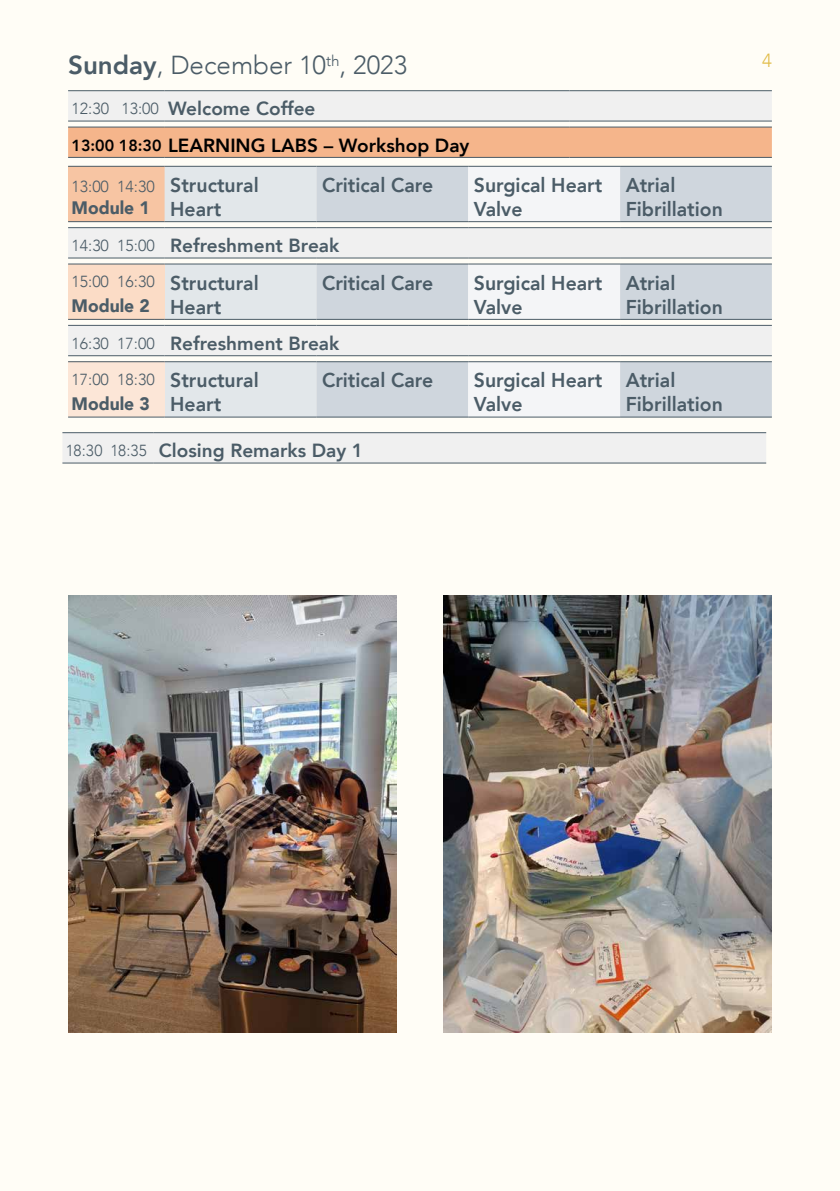
<style>
.page{position:relative;width:840px;height:1191px;background:#fff}
.page>*{position:absolute;margin:0;border:0;box-sizing:border-box;transform-origin:0 0}
.t1{font:300 26px "Avenir";color:#4b5c67}
.t2{font:800 20px/24px "Avenir";color:#4b5c67}
.t3{font:800 19px "Avenir";color:#4b5c67}
.t4{font:800 19px/36.4px "Avenir";color:#000}
.t5{font:300 19px "Avenir";color:#e1bc48}
.t6{font:900 18px "Avenir";color:#4b5c67}
.t7{font:300 16px "Avenir";color:#4b5c67}
.s1{font-weight:800}
.s2{font-weight:300;font-size:16px;color:#4b5c67}
.s3{color:#4b5c67}
.s4{font-size:16px}
.s5{font-weight:300;font-size:16px}
</style>
<div class="page">
<div style="left:0;top:0;width:839px;height:1191px;background:#fffdf6"></div>
<div style="left:68px;top:166px;width:96px;height:56px;background:#f7c5a3"></div>
<svg style="left:164px;top:167px;width:152px;height:250px;background:#e3e7e9"></svg>
<svg style="left:316px;top:167px;width:455px;height:250px;background:#d1d8de"></svg>
<svg style="left:468px;top:167px;width:151px;height:250px"></svg>
<svg style="left:68px;top:228px;width:703px;height:127px;fill:#f0f0f0"></svg>
<div style="left:68px;top:264px;width:96px;height:55px;background:#fbdcc6"></div>
<div style="left:68px;top:362px;width:96px;height:55px;background:#fce6d7"></div>
<hr style="left:68px;top:417px;width:96px;height:1px;background:#4b5c67">
<hr style="left:68px;top:221px;width:96px;height:1px;background:#4b5c67">
<hr style="left:164px;top:221px;width:152px;height:1px;background:#4b5c67">
<hr style="left:316px;top:221px;width:152px;height:1px;background:#4b5c67">
<hr style="left:468px;top:221px;width:151px;height:1px;background:#4b5c67">
<hr style="left:619px;top:221px;width:152px;height:1px;background:#4b5c67">
<hr style="left:68px;top:227px;width:96px;height:1px;background:#4b5c67">
<hr style="left:164px;top:227px;width:152px;height:1px;background:#4b5c67">
<hr style="left:316px;top:227px;width:152px;height:1px;background:#4b5c67">
<hr style="left:468px;top:227px;width:151px;height:1px;background:#4b5c67">
<hr style="left:619px;top:227px;width:152px;height:1px;background:#4b5c67">
<hr style="left:68px;top:258px;width:96px;height:1px;background:#4b5c67">
<hr style="left:164px;top:258px;width:152px;height:1px;background:#4b5c67">
<hr style="left:316px;top:258px;width:152px;height:1px;background:#4b5c67">
<hr style="left:468px;top:258px;width:151px;height:1px;background:#4b5c67">
<hr style="left:619px;top:258px;width:152px;height:1px;background:#4b5c67">
<hr style="left:68px;top:264px;width:96px;height:1px;background:#4b5c67">
<hr style="left:68px;top:319px;width:96px;height:1px;background:#4b5c67">
<hr style="left:164px;top:319px;width:152px;height:1px;background:#4b5c67">
<hr style="left:316px;top:319px;width:152px;height:1px;background:#4b5c67">
<hr style="left:468px;top:319px;width:151px;height:1px;background:#4b5c67">
<hr style="left:619px;top:319px;width:152px;height:1px;background:#4b5c67">
<hr style="left:68px;top:325px;width:96px;height:1px;background:#4b5c67">
<hr style="left:164px;top:325px;width:152px;height:1px;background:#4b5c67">
<hr style="left:316px;top:325px;width:152px;height:1px;background:#4b5c67">
<hr style="left:468px;top:325px;width:151px;height:1px;background:#4b5c67">
<hr style="left:619px;top:325px;width:152px;height:1px;background:#4b5c67">
<hr style="left:68px;top:355px;width:96px;height:1px;background:#4b5c67">
<hr style="left:164px;top:355px;width:152px;height:1px;background:#4b5c67">
<hr style="left:316px;top:355px;width:152px;height:1px;background:#4b5c67">
<hr style="left:468px;top:355px;width:151px;height:1px;background:#4b5c67">
<hr style="left:619px;top:355px;width:152px;height:1px;background:#4b5c67">
<hr style="left:164px;top:417px;width:152px;height:1px;background:#4b5c67">
<hr style="left:316px;top:417px;width:152px;height:1px;background:#4b5c67">
<hr style="left:468px;top:417px;width:151px;height:1px;background:#4b5c67">
<hr style="left:619px;top:417px;width:152px;height:1px;background:#4b5c67">
<hr style="left:68px;top:166px;width:96px;height:1px;background:#4b5c67">
<hr style="left:164px;top:166px;width:152px;height:1px;background:#4b5c67">
<hr style="left:164px;top:264px;width:152px;height:1px;background:#4b5c67">
<hr style="left:164px;top:361px;width:152px;height:1px;background:#4b5c67">
<hr style="left:68px;top:361px;width:96px;height:1px;background:#4b5c67">
<hr style="left:316px;top:166px;width:152px;height:1px;background:#4b5c67">
<hr style="left:468px;top:166px;width:151px;height:1px;background:#4b5c67">
<hr style="left:619px;top:166px;width:152px;height:1px;background:#4b5c67">
<hr style="left:316px;top:264px;width:152px;height:1px;background:#4b5c67">
<hr style="left:468px;top:264px;width:151px;height:1px;background:#4b5c67">
<hr style="left:619px;top:264px;width:152px;height:1px;background:#4b5c67">
<hr style="left:316px;top:361px;width:152px;height:1px;background:#4b5c67">
<hr style="left:468px;top:361px;width:151px;height:1px;background:#4b5c67">
<hr style="left:619px;top:361px;width:152px;height:1px;background:#4b5c67">
<div style="left:62px;top:433px;width:703px;height:30px;background:#f0f0f0"></div>
<hr style="left:153px;top:432px;width:612px;height:1px;background:#4b5c67">
<hr style="left:153px;top:463px;width:612px;height:1px;background:#4b5c67">
<hr style="left:62px;top:432px;width:91px;height:1px;background:#4b5c67">
<hr style="left:62px;top:463px;width:91px;height:1px;background:#4b5c67">
<div style="left:68px;top:91px;width:703px;height:30px;background:#f0f0f0"></div>
<div style="left:68px;top:128px;width:703px;height:29px;background:#f5b58b"></div>
<hr style="left:68px;top:90px;width:96px;height:1px;background:#4b5c67">
<hr style="left:164px;top:90px;width:203px;height:1px;background:#4b5c67">
<hr style="left:367px;top:90px;width:202px;height:1px;background:#4b5c67">
<hr style="left:569px;top:90px;width:202px;height:1px;background:#4b5c67">
<hr style="left:68px;top:121px;width:96px;height:1px;background:#4b5c67">
<hr style="left:164px;top:121px;width:203px;height:1px;background:#4b5c67">
<hr style="left:367px;top:121px;width:202px;height:1px;background:#4b5c67">
<hr style="left:569px;top:121px;width:202px;height:1px;background:#4b5c67">
<hr style="left:68px;top:127px;width:96px;height:1px;background:#4b5c67">
<hr style="left:164px;top:127px;width:203px;height:1px;background:#4b5c67">
<hr style="left:367px;top:127px;width:202px;height:1px;background:#4b5c67">
<hr style="left:569px;top:127px;width:202px;height:1px;background:#4b5c67">
<hr style="left:68px;top:157px;width:96px;height:1px;background:#4b5c67">
<hr style="left:164px;top:157px;width:203px;height:1px;background:#4b5c67">
<hr style="left:367px;top:157px;width:202px;height:1px;background:#4b5c67">
<hr style="left:569px;top:157px;width:202px;height:1px;background:#4b5c67">
<img style="left:68px;top:595px;width:328px;height:437px">
<img style="left:443px;top:595px;width:328px;height:437px">
<h1 class="t1" style="left:68px;top:50px;width:340px"><span class="s1">Sunday</span>, December 10<sup>th</sup>, 2023</h1>
<p class="t5" style="left:761px;top:49px;width:11px">4</p>
<p class="t4" style="left:71px;top:91px;width:399px"><span class="s2">12:30 13:00</span> <span class="s3">Welcome Coffee<br></span><span class="s4">13:00 18:30</span> LEARNING LABS – Workshop Day</p>
<p class="t2" style="left:170px;top:173px;width:90px">Structural<br>Heart</p>
<p class="t2" style="left:322px;top:173px;width:113px">Critical Care</p>
<p class="t2" style="left:473px;top:173px;width:130px">Surgical Heart<br>Valve</p>
<p class="t2" style="left:625px;top:173px;width:99px">Atrial<br>Fibrillation</p>
<p class="t3" style="left:71px;top:231px;width:269px"><span class="s5">14:30 15:00</span> Refreshment Break</p>
<p class="t7" style="left:71px;top:272px;width:85px">15:00 16:30</p>
<p class="t6" style="left:71px;top:290px;width:80px">Module 2</p>
<p class="t7" style="left:71px;top:177px;width:85px">13:00 14:30</p>
<p class="t6" style="left:71px;top:192px;width:80px">Module 1</p>
<p class="t2" style="left:170px;top:271px;width:90px">Structural<br>Heart</p>
<p class="t2" style="left:322px;top:271px;width:113px">Critical Care</p>
<p class="t2" style="left:473px;top:271px;width:130px">Surgical Heart<br>Valve</p>
<p class="t2" style="left:625px;top:271px;width:99px">Atrial<br>Fibrillation</p>
<p class="t3" style="left:71px;top:329px;width:269px"><span class="s5">16:30 17:00</span> Refreshment Break</p>
<p class="t7" style="left:71px;top:370px;width:85px">17:00 18:30</p>
<p class="t6" style="left:71px;top:388px;width:80px">Module 3</p>
<p class="t2" style="left:170px;top:368px;width:90px">Structural<br>Heart</p>
<p class="t2" style="left:322px;top:368px;width:113px">Critical Care</p>
<p class="t2" style="left:473px;top:368px;width:130px">Surgical Heart<br>Valve</p>
<p class="t2" style="left:625px;top:368px;width:99px">Atrial<br>Fibrillation</p>
<p class="t3" style="left:66px;top:436px;width:299px"><span class="s5">18:30 18:35</span> Closing Remarks Day 1</p>
</div>
